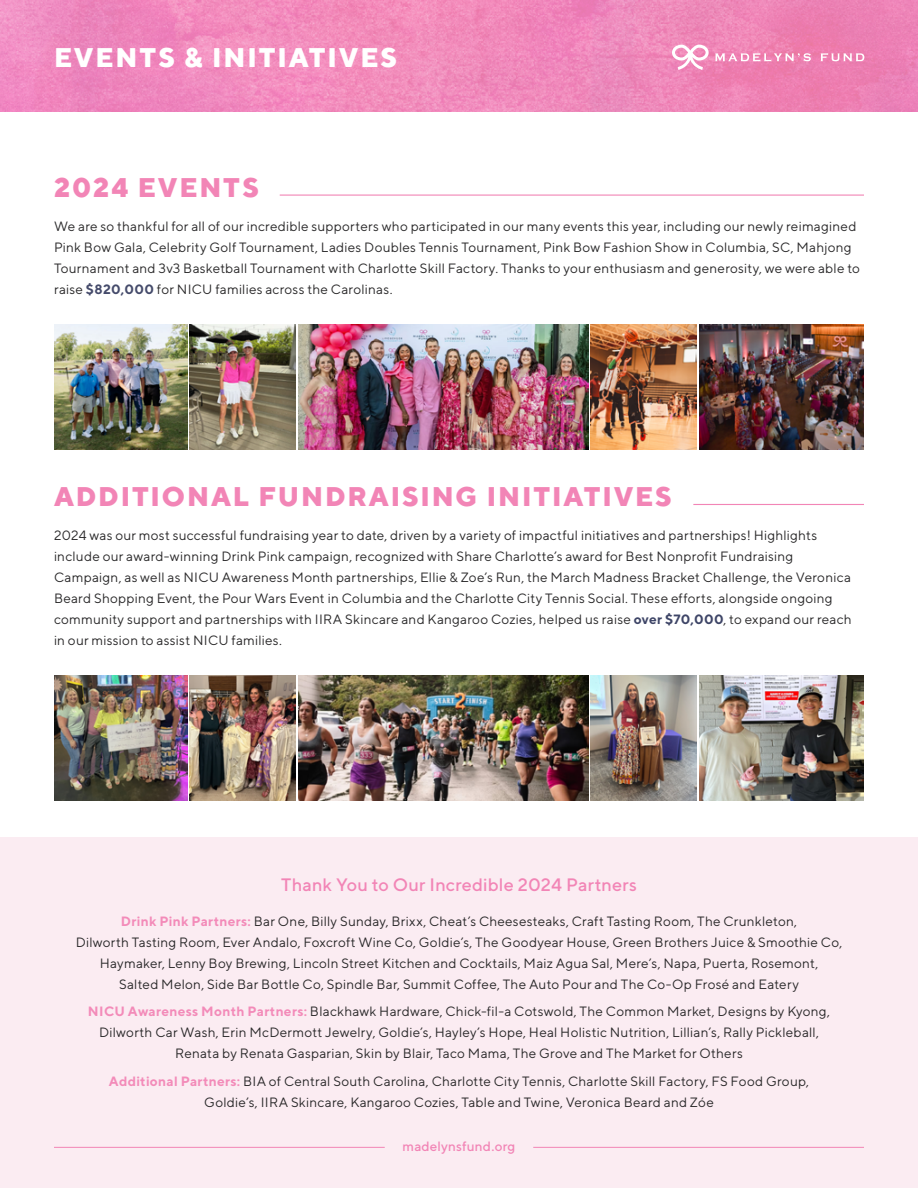
<style>
.page{position:relative;width:918px;height:1188px;background:#fff}
.page>*{position:absolute;margin:0;border:0;box-sizing:border-box;transform-origin:0 0}
.t1{font:800 27px "TT Norms";letter-spacing:.07em;color:#f285b6}
.t2{font:800 27px "TT Norms";letter-spacing:.07em;color:#fff}
.t3{font:500 18px "TT Norms";letter-spacing:.005em;color:#f285b6}
.t4{font:13.5px/21px "TT Norms";letter-spacing:.015em;color:#292829;text-align:center}
.t5{font:500 13.5px "TT Norms";letter-spacing:.01em;color:#f285b6}
.s1{font-weight:700;color:#454b6b}
.s2{font-weight:700;color:#3e4567}
.s3{font-weight:700;color:#f38bb9}
</style>
<div class="page">
<div style="left:0;top:837px;width:918px;height:351px;background:#fbecf2"></div>
<img style="left:0;top:0;width:918px;height:111px">
<hr style="left:280px;top:195px;width:584px;height:1px;background:#f285b6">
<hr style="left:693px;top:504px;width:171px;height:1px;background:#f285b6">
<img style="left:298px;top:324px;width:290px;height:125px">
<img style="left:298px;top:675px;width:290px;height:125px">
<img style="left:54px;top:324px;width:133px;height:125px">
<img style="left:54px;top:675px;width:133px;height:125px">
<img style="left:700px;top:324px;width:164px;height:125px">
<img style="left:700px;top:675px;width:164px;height:125px">
<img style="left:189px;top:324px;width:106px;height:125px">
<img style="left:189px;top:675px;width:106px;height:125px">
<img style="left:591px;top:324px;width:106px;height:125px">
<img style="left:591px;top:675px;width:106px;height:125px">
<svg style="left:715px;top:53px;width:149px;height:9px"></svg>
<svg style="left:672px;top:45px;width:37px;height:25px"></svg>
<hr style="left:54px;top:1147px;width:331px;height:1px;background:#f285b6">
<hr style="left:533px;top:1147px;width:331px;height:1px;background:#f285b6">
<h1 class="t2" style="left:54px;top:40px;width:345px">EVENTS &amp; INITIATIVES</h1>
<h1 class="t1" style="left:54px;top:170px;width:206px">2024 EVENTS</h1>
<p class="t4" style="left:54px;top:216px;width:808px;text-align:left">We are so thankful for all of our incredible supporters who participated in our many events this year, including our newly reimagined Pink Bow Gala, Celebrity Golf Tournament, Ladies Doubles Tennis Tournament, Pink Bow Fashion Show in Columbia, SC, Mahjong Tournament and 3v3 Basketball Tournament with Charlotte Skill Factory. Thanks to your enthusiasm and generosity, we were able to raise <span class="s1">$820,000</span> for NICU families across the Carolinas.</p>
<h1 class="t1" style="left:54px;top:479px;width:619px">ADDITIONAL FUNDRAISING INITIATIVES</h1>
<p class="t4" style="left:54px;top:525px;width:799px;text-align:left">2024 was our most successful fundraising year to date, driven by a variety of impactful initiatives and partnerships! Highlights include our award-winning Drink Pink campaign, recognized with Share Charlotte’s award for Best Nonprofit Fundraising Campaign, as well as NICU Awareness Month partnerships, Ellie &amp; Zoe’s Run, the March Madness Bracket Challenge, the Veronica Beard Shopping Event, the Pour Wars Event in Columbia and the Charlotte City Tennis Social. These efforts, alongside ongoing community support and partnerships with IIRA Skincare and Kangaroo Cozies, helped us raise <span class="s2">over $70,000</span>, to expand our reach in our mission to assist NICU families.</p>
<h2 class="t3" style="left:281px;top:874px;width:357px">Thank You to Our Incredible 2024 Partners</h2>
<p class="t4" style="left:76px;top:910px;width:768px"><span class="s3">Drink Pink Partners:</span> Bar One, Billy Sunday, Brixx, Cheat’s Cheesesteaks, Craft Tasting Room, The Crunkleton,<br>Dilworth Tasting Room, Ever Andalo, Foxcroft Wine Co, Goldie’s, The Goodyear House, Green Brothers Juice &amp; Smoothie Co, Haymaker, Lenny Boy Brewing, Lincoln Street Kitchen and Cocktails, Maiz Agua Sal, Mere’s, Napa, Puerta, Rosemont,<br>Salted Melon, Side Bar Bottle Co, Spindle Bar, Summit Coffee, The Auto Pour and The Co-Op Frosé and Eatery</p>
<p class="t4" style="left:88px;top:1001px;width:744px"><span class="s3">NICU Awareness Month Partners:</span> Blackhawk Hardware, Chick-fil-a Cotswold, The Common Market, Designs by Kyong,<br>Dilworth Car Wash, Erin McDermott Jewelry, Goldie’s, Hayley’s Hope, Heal Holistic Nutrition, Lillian’s, Rally Pickleball,<br>Renata by Renata Gasparian, Skin by Blair, Taco Mama, The Grove and The Market for Others</p>
<p class="t4" style="left:109px;top:1071px;width:702px"><span class="s3">Additional Partners:</span> BIA of Central South Carolina, Charlotte City Tennis, Charlotte Skill Factory, FS Food Group,<br>Goldie’s, IIRA Skincare, Kangaroo Cozies, Table and Twine, Veronica Beard and Zóe</p>
<p class="t5" style="left:403px;top:1138px;width:114px">madelynsfund.org</p>
</div>
